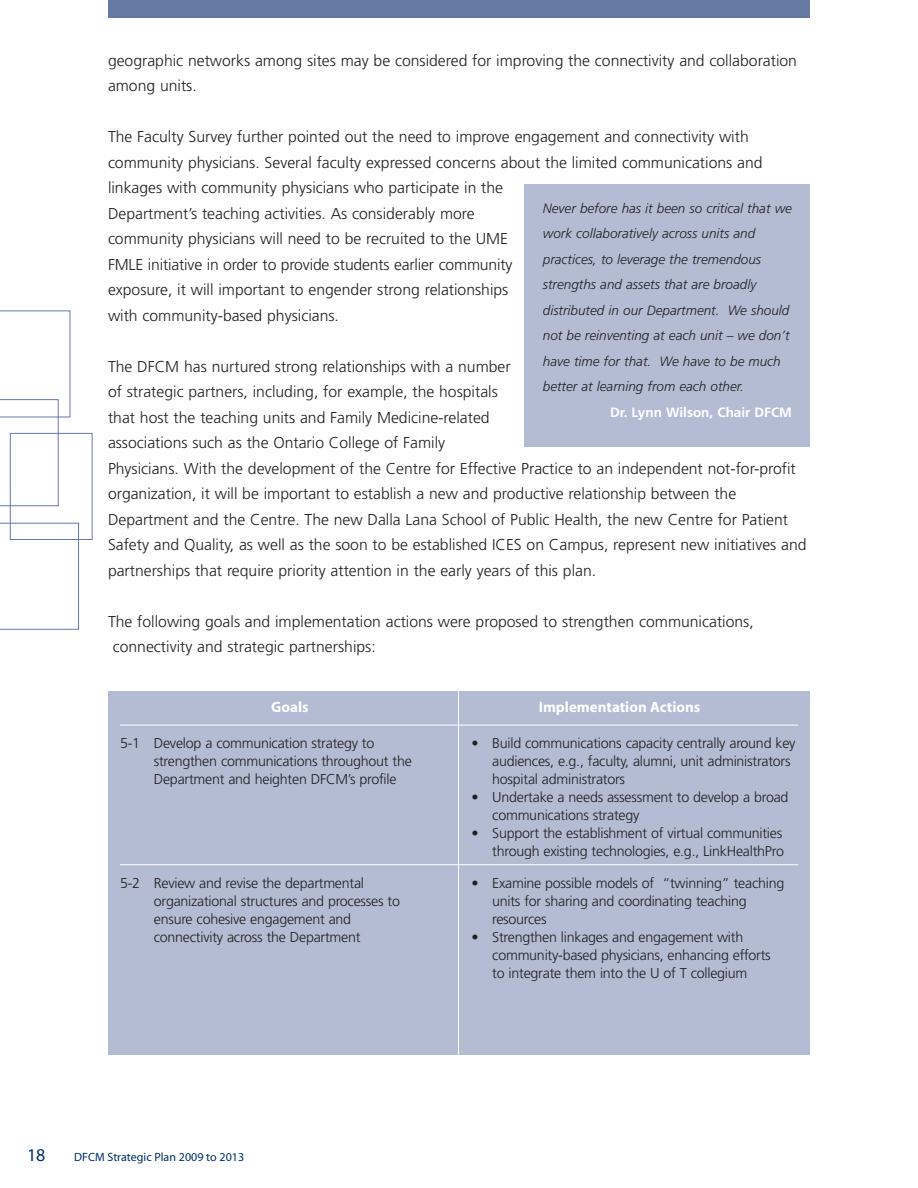
<style>
.page{position:relative;width:918px;height:1188px;background:#fff}
.page>*{position:absolute;margin:0;border:0;box-sizing:border-box;transform-origin:0 0}
.t1{font:18px "Myriad";color:#002e64}
.t2{font:300 15.75px/25.5px "Frutiger";color:#231f20}
.t3{font:700 15px "Myriad";color:#fff}
.t4{font:300 14.25px/18px "Frutiger";letter-spacing:-.015em;color:#231f20}
.t5{font:italic 300 13.5px/25.5px "Frutiger";color:#231f20}
.t6{font:700 13.5px "Frutiger";color:#fff}
.t7{font:12px "Myriad";color:#002e64}
</style>
<div class="page">
<div style="left:10px;top:433px;width:83px;height:107px;border:1px solid #6679a3"></div>
<svg style="left:0;top:523px;width:79px;height:107px"></svg>
<svg style="left:0;top:311px;width:70px;height:195px"></svg>
<div style="left:108px;top:0;width:702px;height:18px;background:#6679a3"></div>
<div style="left:525px;top:185px;width:285px;height:262px;background:#b4bcd4"></div>
<div style="left:108px;top:692px;width:702px;height:363px;background:#b4bcd4"></div>
<hr style="left:120px;top:725px;width:678px;height:1px;background:#fff">
<hr style="left:120px;top:864px;width:678px;height:1px;background:#fff">
<hr style="left:458px;top:682px;width:1px;height:420px;background:#fff">
<p class="t2" style="left:108px;top:49px;width:691px">geographic networks among sites may be considered for improving the connectivity and collaboration among units.</p>
<p class="t2" style="left:108px;top:125px;width:656px">The Faculty Survey further pointed out the need to improve engagement and connectivity with community physicians. Several faculty expressed concerns about the limited communications and linkages with community physicians who participate in the<br>Department’s teaching activities. As considerably more<br>community physicians will need to be recruited to the UME<br>FMLE initiative in order to provide students earlier community<br>exposure, it will important to engender strong relationships<br>with community-based physicians.</p>
<p class="t2" style="left:108px;top:355px;width:700px">The DFCM has nurtured strong relationships with a number<br>of strategic partners, including, for example, the hospitals<br>that host the teaching units and Family Medicine-related<br>associations such as the Ontario College of Family<br>Physicians. With the development of the Centre for Effective Practice to an independent not-for-profit organization, it will be important to establish a new and productive relationship between the Department and the Centre. The new Dalla Lana School of Public Health, the new Centre for Patient Safety and Quality, as well as the soon to be established ICES on Campus, represent new initiatives and partnerships that require priority attention in the early years of this plan.</p>
<p class="t2" style="left:113px;top:610px;width:642px;text-indent:-5px">The following goals and implementation actions were proposed to strengthen communications, connectivity and strategic partnerships:</p>
<p class="t5" style="left:543px;top:196px;width:251px">Never before has it been so critical that we work collaboratively across units and practices, to leverage the tremendous strengths and assets that are broadly distributed in our Department. We should not be reinventing at each unit – we don’t have time for that. We have to be much better at learning from each other.</p>
<p class="t6" style="left:610px;top:407px;width:184px">Dr. Lynn Wilson, Chair DFCM</p>
<p class="t3" style="left:271px;top:701px;width:39px">Goals</p>
<p class="t3" style="left:539px;top:701px;width:163px">Implementation Actions</p>
<p class="t4" style="left:120px;top:735px;width:256px">5-1 Develop a communication strategy to</p>
<p class="t4" style="left:471px;top:735px;width:326px">• Build communications capacity centrally around key</p>
<p class="t4" style="left:154px;top:753px;width:260px">strengthen communications throughout the</p>
<p class="t4" style="left:492px;top:753px;width:300px">audiences, e.g., faculty, alumni, unit administrators</p>
<p class="t4" style="left:154px;top:771px;width:244px">Department and heighten DFCM’s profile</p>
<p class="t4" style="left:492px;top:771px;width:134px">hospital administrators</p>
<p class="t4" style="left:492px;top:789px;width:298px;text-indent:-21px">• Undertake a needs assessment to develop a broad communications strategy</p>
<p class="t4" style="left:471px;top:825px;width:314px;text-align:right">• Support the establishment of virtual communities through existing technologies, e.g., LinkHealthPro</p>
<p class="t4" style="left:120px;top:875px;width:246px">5-2 Review and revise the departmental</p>
<p class="t4" style="left:471px;top:875px;width:314px">• Examine possible models of “twinning” teaching</p>
<p class="t4" style="left:154px;top:893px;width:248px">organizational structures and processes to</p>
<p class="t4" style="left:492px;top:893px;width:256px">units for sharing and coordinating teaching</p>
<p class="t4" style="left:154px;top:911px;width:199px">ensure cohesive engagement and</p>
<p class="t4" style="left:492px;top:911px;width:56px">resources</p>
<p class="t4" style="left:154px;top:929px;width:208px">connectivity across the Department</p>
<p class="t4" style="left:492px;top:929px;width:280px;text-indent:-21px">• Strengthen linkages and engagement with community-based physicians, enhancing efforts to integrate them into the U of T collegium</p>
<p class="t1" style="left:27px;top:1148px;width:20px">18</p>
<p class="t7" style="left:74px;top:1153px;width:171px">DFCM Strategic Plan 2009 to 2013</p>
</div>
